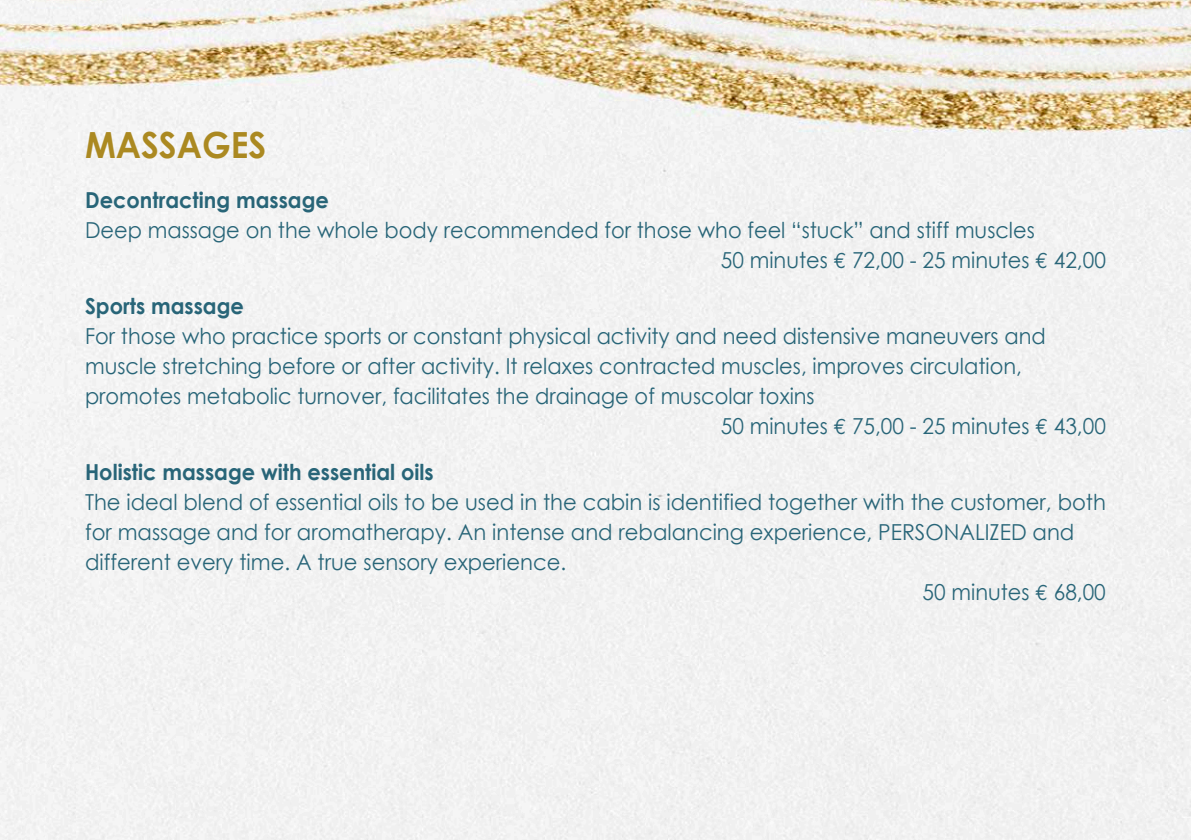
<style>
.page{position:relative;width:1191px;height:840px;background:#fff}
.page>*{position:absolute;margin:0;border:0;box-sizing:border-box;transform-origin:0 0}
.t1{font:700 36px "Century Gothic";color:#ab8921;scale:.95 1}
.t2{font:22px/30px "Century Gothic";color:#286578;scale:.95 1}
.t3{font:22px "Century Gothic";color:#286578;scale:.96 1}
.t4{font:700 22px "Century Gothic";color:#286578;scale:.95 1}
.s1{font-family:"Euro Mono"}
</style>
<div class="page">
<img style="left:0;top:0;width:1191px;height:839px">
<h1 class="t1" style="left:85px;top:122px;width:192px">MASSAGES</h1>
<p class="t4" style="left:85px;top:186px;width:258px">Decontracting massage</p>
<p class="t2" style="left:721px;top:214px;width:407px;text-indent:-636px">Deep massage on the whole body recommended for those who feel “stuck” and stiff muscles<br>50 minutes <span class="s1">€</span> 72,00 - 25 minutes <span class="s1">€</span> 42,00</p>
<p class="t4" style="left:85px;top:292px;width:169px">Sports massage</p>
<p class="t2" style="left:85px;top:320px;width:1012px">For those who practice sports or constant physical activity and need distensive maneuvers and</p>
<p class="t2" style="left:85px;top:350px;width:987px">muscle stretching before or after activity. It relaxes contracted muscles, improves circulation,</p>
<p class="t2" style="left:85px;top:380px;width:769px">promotes metabolic turnover, facilitates the drainage of muscolar toxins</p>
<p class="t2" style="left:721px;top:410px;width:407px">50 minutes <span class="s1">€</span> 75,00 - 25 minutes <span class="s1">€</span> 43,00</p>
<p class="t4" style="left:85px;top:458px;width:368px">Holistic massage with essential oils</p>
<p class="t3" style="left:85px;top:486px;width:1065px">The ideal blend of essential oils to be used in the cabin is identified together with the customer, both</p>
<p class="t3" style="left:85px;top:516px;width:1032px">for massage and for aromatherapy. An intense and rebalancing experience, PERSONALIZED and</p>
<p class="t3" style="left:85px;top:546px;width:503px">different every time. A true sensory experience.</p>
<p class="t2" style="left:922px;top:576px;width:194px">50 minutes <span class="s1">€</span> 68,00</p>
</div>
